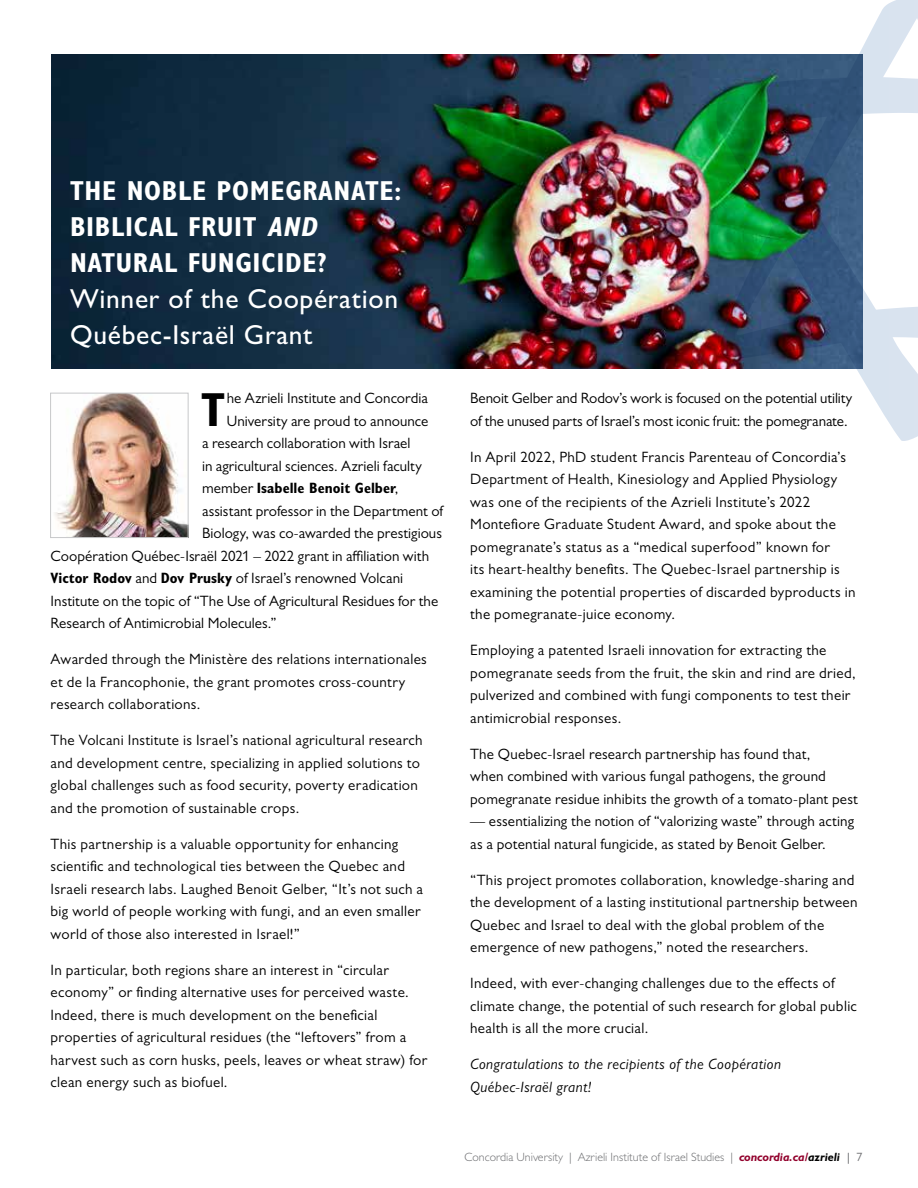
<style>
.page{position:relative;width:918px;height:1188px;background:#fff}
.page>*{position:absolute;margin:0;border:0;box-sizing:border-box;transform-origin:0 0}
.t1{font:700 condensed 48px "Gill Sans MT Pro";color:#000}
.t2{font:700 condensed 27.6px/36.2px "Gill Sans MT Pro";letter-spacing:.025em;color:#fff}
.t3{font:500 27.6px/36.2px "Gill Sans MT Pro";letter-spacing:.025em;color:#fff}
.t4{font:15px/22.5px "Gill Sans MT Pro";letter-spacing:.02em;color:#000}
.t5{font:15px "Gill Sans MT Pro";color:#000}
.t6{font:15px/22.5px "Gill Sans MT Pro";letter-spacing:-.005em;color:#000}
.t7{font:italic 15px/22.5px "Gill Sans MT Pro";letter-spacing:.03em;color:#000}
.t8{font:700 condensed 15px "Gill Sans MT Pro";color:#000}
.t9{font:300 12px "Gill Sans MT Pro";color:#6d6e71}
.s1{font-style:italic}
.s2{font-weight:400;font-stretch:normal}
.s3{font-weight:700;font-stretch:condensed}
.s4{font-weight:700;font-style:italic;color:#92002c}
.s5{font-weight:700;font-style:italic;color:#000}
.s6{font-weight:500;font-style:italic}
.s7{font-weight:400}
</style>
<div class="page">
<img style="left:52px;top:54px;width:663px;height:314px">
<img style="left:715px;top:0;width:203px;height:441px">
<img style="left:55px;top:395px;width:132px;height:141px">
<div style="left:50px;top:393px;width:139px;height:145px;border:1px solid #c7c8ca"></div>
<h2 class="t2" style="left:70px;top:172px;width:333px">THE NOBLE POMEGRANATE:<br>BIBLICAL FRUIT <span class="s1">AND<br></span>NATURAL FUNGICIDE?</h2>
<h2 class="t3" style="left:70px;top:280px;width:330px">Winner of the Coopération<br>Québec-Israël Grant</h2>
<h1 class="t1" style="left:201px;top:381px;width:25px">T</h1>
<p class="t4" style="left:227px;top:387px;width:203px">he Azrieli Institute and Concordia</p>
<p class="t5" style="left:227px;top:412px;width:203px">University are proud to announce</p>
<p class="t5" style="left:202px;top:434px;width:210px">a research collaboration with Israel</p>
<p class="t5" style="left:202px;top:457px;width:221px">in agricultural sciences. Azrieli faculty</p>
<p class="t8" style="left:202px;top:479px;width:198px"><span class="s2">member</span> Isabelle Benoit Gelber<span class="s2">,</span></p>
<p class="t5" style="left:202px;top:502px;width:243px">assistant professor in the Department of</p>
<p class="t4" style="left:202px;top:522px;width:242px">Biology, was co-awarded the prestigious</p>
<p class="t5" style="left:51px;top:547px;width:380px">Coopération Québec-Israël 2021 – 2022 grant in affiliation with</p>
<p class="t4" style="left:51px;top:567px;width:354px"><span class="s3">Victor Rodov</span> and <span class="s3">Dov Prusky</span> of Israel’s renowned Volcani</p>
<p class="t4" style="left:51px;top:589px;width:389px">Institute on the topic of “The Use of Agricultural Residues for the</p>
<p class="t5" style="left:51px;top:614px;width:228px">Research of Antimicrobial Molecules.”</p>
<p class="t4" style="left:51px;top:648px;width:378px">Awarded through the Ministère des relations internationales et de la Francophonie, the grant promotes cross-country research collaborations.</p>
<p class="t4" style="left:51px;top:729px;width:373px">The Volcani Institute is Israel’s national agricultural research and development centre, specializing in applied solutions to global challenges such as food security, poverty eradication and the promotion of sustainable crops.</p>
<p class="t4" style="left:51px;top:832px;width:374px">This partnership is a valuable opportunity for enhancing scientific and technological ties between the Quebec and Israeli research labs. Laughed Benoit Gelber, “It’s not such a big world of people working with fungi, and an even smaller world of those also interested in Israel!”</p>
<p class="t4" style="left:51px;top:958px;width:378px">In particular, both regions share an interest in “circular economy” or finding alternative uses for perceived waste.<br>Indeed, there is much development on the beneficial properties of agricultural residues (the “leftovers” from a harvest such as corn husks, peels, leaves or wheat straw) for clean energy such as biofuel.</p>
<p class="t6" style="left:470px;top:387px;width:384px">Benoit Gelber and Rodov’s work is focused on the potential utility of the unused parts of Israel’s most iconic fruit: the pomegranate.</p>
<p class="t4" style="left:470px;top:445px;width:387px">In April 2022, PhD student Francis Parenteau of Concordia’s Department of Health, Kinesiology and Applied Physiology was one of the recipients of the Azrieli Institute’s 2022<br>Montefiore Graduate Student Award, and spoke about the pomegranate’s status as a “medical superfood” known for<br>its heart-healthy benefits. The Quebec-Israel partnership is examining the potential properties of discarded byproducts in the pomegranate-juice economy.</p>
<p class="t4" style="left:470px;top:639px;width:387px">Employing a patented Israeli innovation for extracting the pomegranate seeds from the fruit, the skin and rind are dried, pulverized and combined with fungi components to test their antimicrobial responses.</p>
<p class="t4" style="left:470px;top:742px;width:389px">The Quebec-Israel research partnership has found that,<br>when combined with various fungal pathogens, the ground pomegranate residue inhibits the growth of a tomato-plant pest</p>
<p class="t4" style="left:470px;top:810px;width:386px">— essentializing the notion of “valorizing waste” through acting as a potential natural fungicide, as stated by Benoit Gelber.</p>
<p class="t4" style="left:470px;top:868px;width:389px">“This project promotes collaboration, knowledge-sharing and the development of a lasting institutional partnership between Quebec and Israel to deal with the global problem of the emergence of new pathogens,” noted the researchers.</p>
<p class="t4" style="left:470px;top:972px;width:388px">Indeed, with ever-changing challenges due to the effects of climate change, the potential of such research for global public health is all the more crucial.</p>
<p class="t7" style="left:470px;top:1053px;width:312px">Congratulations to the recipients of the Coopération<br>Québec-Israël grant!</p>
<p class="t9" style="left:464px;top:1150px;width:400px">Concordia University | Azrieli Institute of Israel Studies | <span class="s4">concordia.ca/</span><span class="s5">azrieli</span> <span class="s6">|</span> <span class="s7">7</span></p>
</div>
